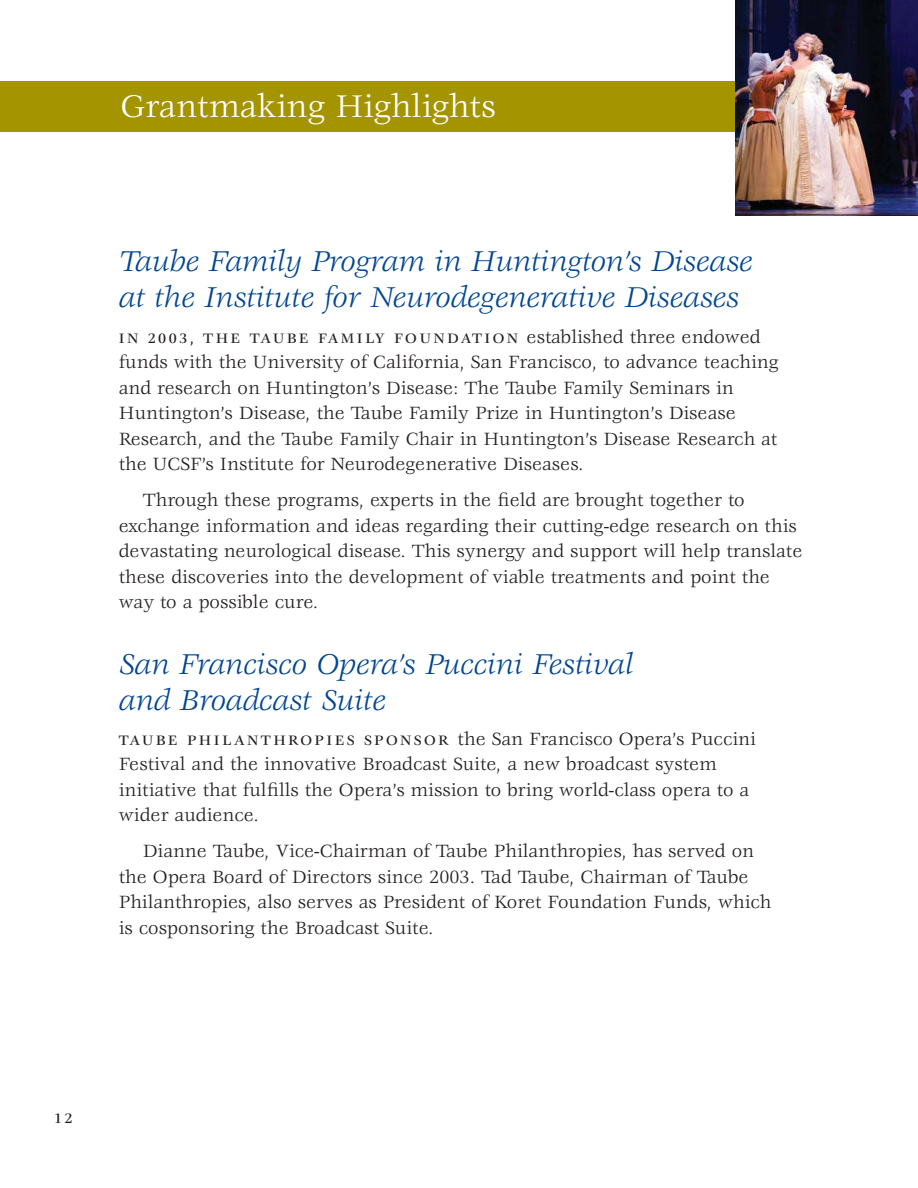
<style>
.page{position:relative;width:918px;height:1188px;background:#fff}
.page>*{position:absolute;margin:0;border:0;box-sizing:border-box;transform-origin:0 0}
.t1{font:34.5px "Veljovic";color:#fff}
.t2{font:italic 31.5px/36px "Veljovic";color:#004591}
.t3{font:19.5px/25.5px "Veljovic";color:#231f20}
.t4{font:500 15px "Veljovic";letter-spacing:.16em;color:#231f20}
.s1{font-weight:400;font-size:19.5px}
.s2{font-weight:500;font-size:15px}
</style>
<div class="page">
<div style="left:0;top:81px;width:918px;height:51px;background:#a49400"></div>
<img style="left:736px;top:0;width:182px;height:216px">
<p class="t1" style="left:121px;top:93px;width:377px">Grantmaking Highlights</p>
<p class="t2" style="left:119px;top:245px;width:635px">Taube Family Program in Huntington’s Disease at the Institute for Neurodegenerative Diseases</p>
<p class="t4" style="left:119px;top:332px;width:643px">IN 2003, THE TAUBE FAMILY FOUNDATION <span class="s1">established three endowed</span></p>
<p class="t3" style="left:119px;top:351px;width:661px">funds with the University of California, San Francisco, to advance teaching and research on Huntington’s Disease: The Taube Family Seminars in Huntington’s Disease, the Taube Family Prize in Huntington’s Disease Research, and the Taube Family Chair in Huntington’s Disease Research at the UCSF’s Institute for Neurodegenerative Diseases.</p>
<p class="t3" style="left:119px;top:489px;width:685px;text-indent:24px">Through these programs, experts in the field are brought together to exchange information and ideas regarding their cutting-edge research on this devastating neurological disease. This synergy and support will help translate these discoveries into the development of viable treatments and point the way to a possible cure.</p>
<p class="t2" style="left:119px;top:648px;width:516px">San Francisco Opera’s Puccini Festival and Broadcast Suite</p>
<p class="t3" style="left:119px;top:727px;width:639px"><span class="s2">TAU B E P H I L A N T H RO P I E S S P O N S O R</span> the San Francisco Opera’s Puccini Festival and the innovative Broadcast Suite, a new broadcast system initiative that fulfills the Opera’s mission to bring world-class opera to a wider audience.</p>
<p class="t3" style="left:119px;top:840px;width:654px;text-indent:24px">Dianne Taube, Vice-Chairman of Taube Philanthropies, has served on the Opera Board of Directors since 2003. Tad Taube, Chairman of Taube Philanthropies, also serves as President of Koret Foundation Funds, which is cosponsoring the Broadcast Suite.</p>
<p class="t4" style="left:54px;top:1112px;width:20px">12</p>
</div>
